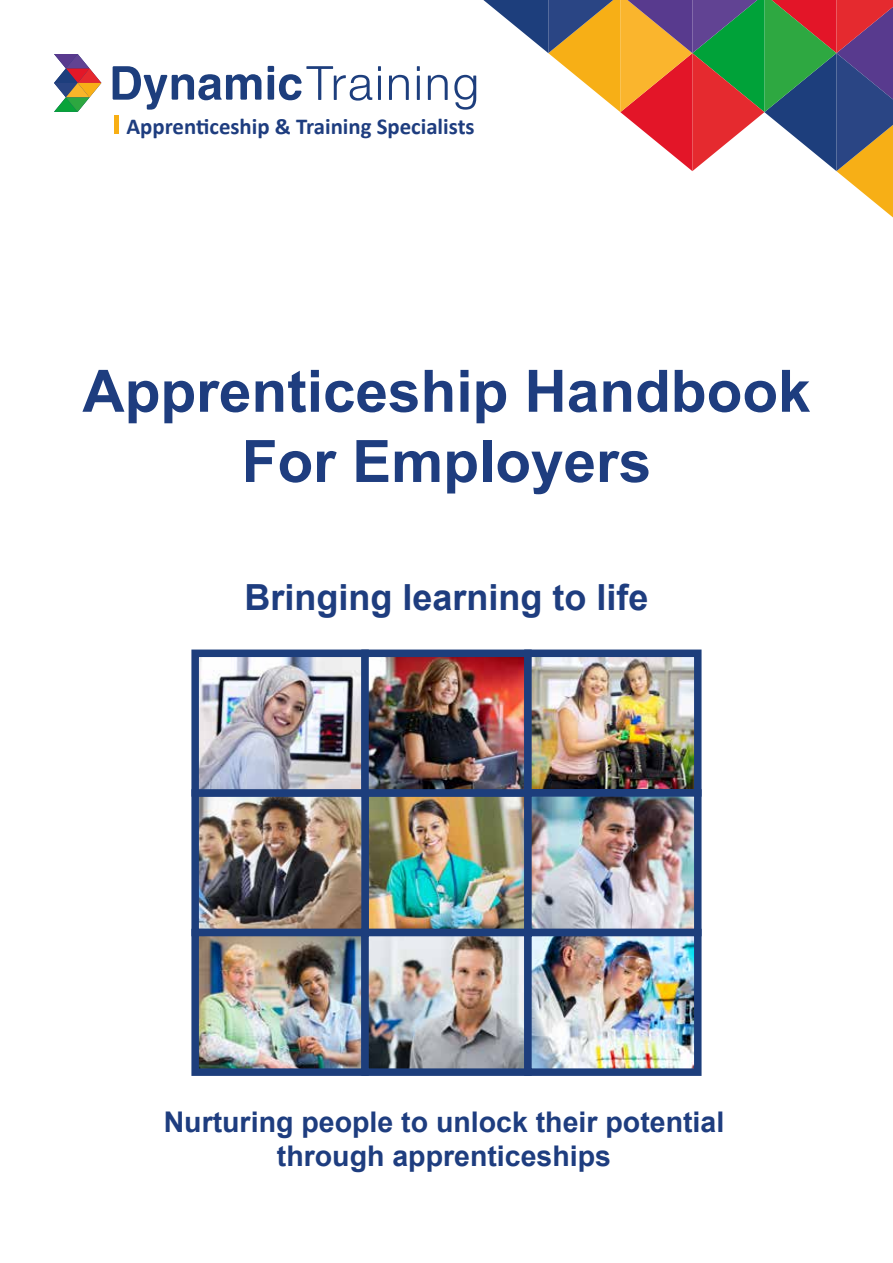
<style>
.page{position:relative;width:893px;height:1263px;background:#fff}
.page>*{position:absolute;margin:0;border:0;box-sizing:border-box;transform-origin:0 0}
.t1{font:700 58.5px/70.2px "Arial";color:#1e3d7f;text-align:center}
.t2{font:700 36px "Arial";color:#1e3d7f}
.t3{font:700 28.5px/34.2px "Arial";color:#1e3d7f;text-align:center}
.t4{font:700 22.8px "Calibri";color:#1e3d7f}
</style>
<div class="page">
<svg style="left:483px;top:0;width:410px;height:217px"></svg>
<hr style="left:115px;top:115px;width:4px;height:19px;background:#f8af14">
<img style="left:200px;top:658px;width:492px;height:409px">
<div style="left:191px;top:789px;width:178px;height:147px;border:8px solid #1d3e7c"></div>
<div style="left:191px;top:929px;width:178px;height:147px;border:8px solid #1d3e7c"></div>
<div style="left:361px;top:929px;width:171px;height:147px;border:8px solid #1d3e7c"></div>
<div style="left:191px;top:649px;width:178px;height:148px;border:8px solid #1d3e7c"></div>
<div style="left:361px;top:649px;width:171px;height:148px;border:8px solid #1d3e7c"></div>
<div style="left:524px;top:649px;width:177px;height:148px;border:8px solid #1d3e7c"></div>
<div style="left:524px;top:789px;width:177px;height:147px;border:8px solid #1d3e7c"></div>
<div style="left:524px;top:929px;width:177px;height:147px;border:8px solid #1d3e7c"></div>
<svg style="left:113px;top:66px;width:148px;height:44px"></svg>
<svg style="left:268px;top:66px;width:104px;height:35px"></svg>
<svg style="left:378px;top:66px;width:3px;height:5px"></svg>
<hr style="left:378px;top:76px;width:3px;height:24px;background:#1d3e7d">
<svg style="left:389px;top:75px;width:20px;height:25px"></svg>
<svg style="left:417px;top:66px;width:3px;height:5px"></svg>
<hr style="left:417px;top:76px;width:3px;height:24px;background:#1d3e7d">
<svg style="left:428px;top:75px;width:20px;height:25px"></svg>
<svg style="left:454px;top:75px;width:22px;height:35px"></svg>
<svg style="left:54px;top:54px;width:47px;height:58px"></svg>
<p class="t4" style="left:126px;top:110px;width:350px">Apprenticeship &amp; Training Specialists</p>
<h1 class="t1" style="left:82px;top:357px;width:730px">Apprenticeship Handbook<br>For Employers</h1>
<p class="t2" style="left:244px;top:572px;width:406px">Bringing learning to life</p>
<p class="t3" style="left:164px;top:1105px;width:562px">Nurturing people to unlock their potential through apprenticeships</p>
</div>
